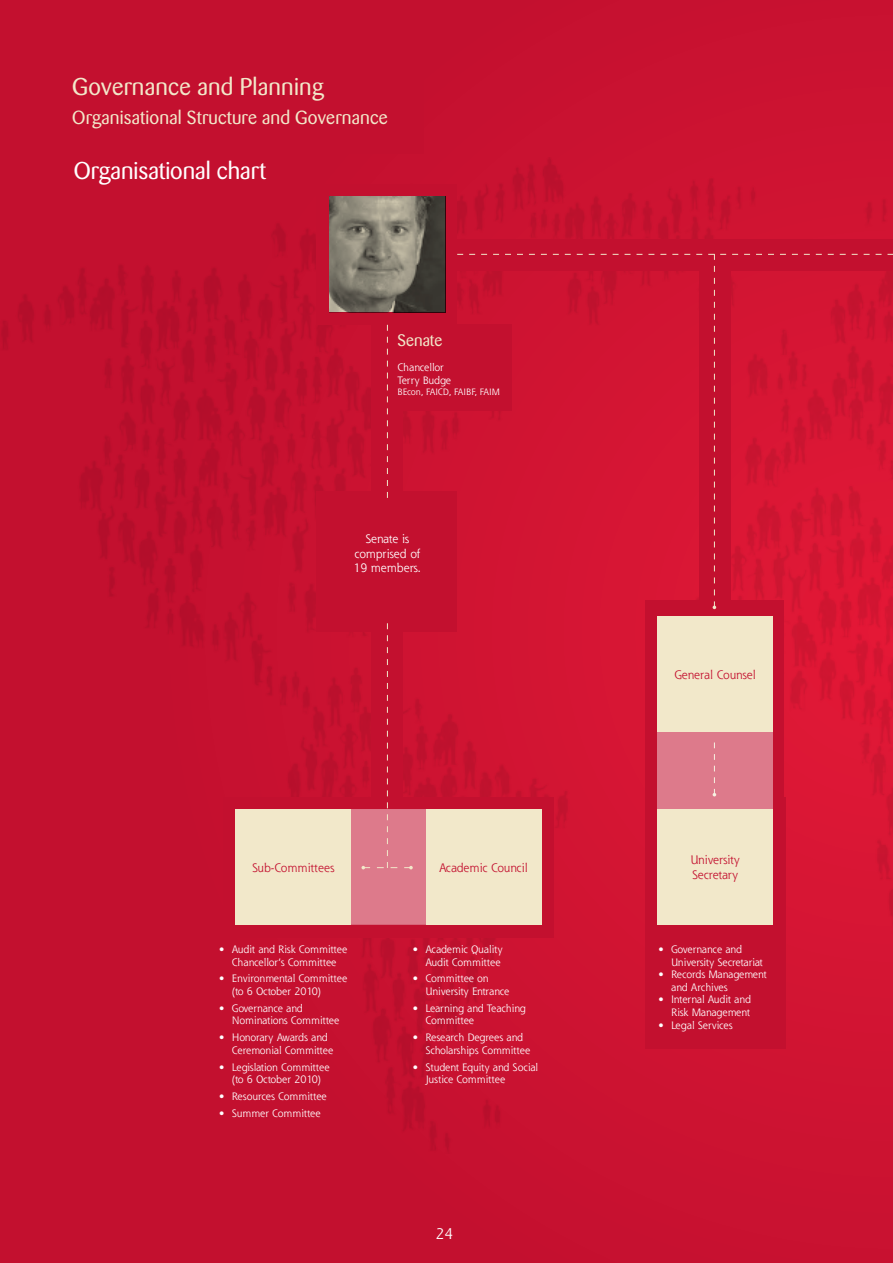
<style>
.page{position:relative;width:893px;height:1263px;background:#c3102f}
.page>*{position:absolute;margin:0;border:0;box-sizing:border-box;transform-origin:0 0}
.t1{font:24px "Barmeno BQ";letter-spacing:.01em;color:#f2e8ca}
.t2{font:24px "Barmeno BQ";color:#fff}
.t3{font:18.75px "Barmeno BQ";letter-spacing:.01em;color:#f2e8ca}
.t4{font:16.5px "Barmeno BQ";color:#f2e8ca}
.t5{font:15px "Shannon Std";color:#fff}
.t6{font:12px/14.4px "Shannon Std";letter-spacing:-.02em;color:#c3102f}
.t7{font:12px/14.4px "Shannon Std";color:#fff;text-align:center}
.t8{font:12px "Shannon Std";color:#c3102f}
.t9{font:10.5px/12.6px "Shannon Std";color:#fff}
.t10{font:10.5px/12.6px "Shannon Std";letter-spacing:-.02em;color:#fff}
.t11{font:9px "Shannon Std";color:#fff}
</style>
<div class="page">
<img style="left:1px;top:159px;width:892px;height:991px">
<div style="left:426px;top:239px;width:467px;height:32px;background:#c3102f"></div>
<div style="left:317px;top:185px;width:140px;height:140px;background:#c3102f"></div>
<div style="left:317px;top:491px;width:140px;height:140px;background:#c3102f"></div>
<div style="left:223px;top:797px;width:140px;height:140px;background:#c3102f"></div>
<div style="left:645px;top:797px;width:140px;height:252px;background:#c3102f"></div>
<div style="left:361px;top:797px;width:192px;height:140px;background:#c3102f"></div>
<div style="left:645px;top:600px;width:139px;height:337px;background:#c3102f"></div>
<div style="left:235px;top:809px;width:306px;height:116px;background:#dd7a8b"></div>
<div style="left:235px;top:809px;width:116px;height:116px;background:#f2e8ca"></div>
<div style="left:426px;top:809px;width:115px;height:116px;background:#f2e8ca"></div>
<img style="left:330px;top:196px;width:115px;height:116px">
<div style="left:387px;top:324px;width:125px;height:86px;background:#c3102f"></div>
<svg style="left:457px;top:254px;width:436px;height:355px"></svg>
<svg style="left:361px;top:325px;width:52px;height:544px"></svg>
<div style="left:657px;top:716px;width:116px;height:98px;background:#dd7a8b"></div>
<div style="left:657px;top:809px;width:116px;height:116px;background:#f2e8ca"></div>
<div style="left:657px;top:617px;width:116px;height:115px;background:#f2e8ca"></div>
<h1 class="t1" style="left:72px;top:73px;width:253px">Governance and Planning</h1>
<h2 class="t3" style="left:72px;top:106px;width:317px">Organisational Structure and Governance</h2>
<h1 class="t2" style="left:74px;top:157px;width:194px">Organisational chart</h1>
<h3 class="t4" style="left:398px;top:331px;width:46px">Senate</h3>
<p class="t10" style="left:398px;top:361px;width:55px">Chancellor<br>Terry Budge</p>
<p class="t11" style="left:398px;top:386px;width:104px">BEcon, FAICD, FAIBF, FAIM</p>
<p class="t7" style="left:354px;top:532px;width:69px">Senate is comprised of<br>19 members.</p>
<p class="t8" style="left:252px;top:860px;width:84px">Sub-Committees</p>
<p class="t6" style="left:439px;top:860px;width:90px">Academic Council</p>
<p class="t9" style="left:219px;top:943px;width:130px;text-align:center">• Audit and Risk Committee<br>Chancellor’s Committee</p>
<p class="t9" style="left:232px;top:972px;width:117px;text-indent:-13px">• Environmental Committee (to 6 October 2010)</p>
<p class="t10" style="left:232px;top:1001px;width:109px;text-indent:-13px">• Governance and<br>Nominations Committee</p>
<p class="t10" style="left:232px;top:1031px;width:103px;text-indent:-13px">• Honorary Awards and<br>Ceremonial Committee</p>
<p class="t10" style="left:219px;top:1060px;width:112px;text-align:center">• Legislation Committee (to 6 October 2010)</p>
<p class="t9" style="left:219px;top:1090px;width:109px">• Resources Committee</p>
<p class="t9" style="left:219px;top:1107px;width:103px">• Summer Committee</p>
<p class="t10" style="left:413px;top:943px;width:91px;text-align:right">• Academic Quality<br>Audit Committee</p>
<p class="t9" style="left:426px;top:972px;width:85px;text-indent:-13px">• Committee on<br>University Entrance</p>
<p class="t9" style="left:426px;top:1001px;width:102px;text-indent:-13px">• Learning and Teaching<br>Committee</p>
<p class="t9" style="left:426px;top:1031px;width:106px;text-indent:-13px">• Research Degrees and<br>Scholarships Committee</p>
<p class="t9" style="left:426px;top:1060px;width:114px;text-indent:-13px">• Student Equity and Social<br>Justice Committee</p>
<h3 class="t5" style="left:436px;top:1224px;width:19px">24</h3>
<p class="t6" style="left:674px;top:667px;width:83px">General Counsel</p>
<p class="t6" style="left:690px;top:853px;width:51px">University<br>Secretary</p>
<p class="t10" style="left:671px;top:943px;width:93px;text-indent:-13px">• Governance and<br>University Secretariat</p>
<p class="t9" style="left:671px;top:968px;width:97px;text-indent:-13px">• Records Management and Archives</p>
<p class="t10" style="left:658px;top:993px;width:94px;text-align:right">• Internal Audit and<br>Risk Management</p>
<p class="t9" style="left:658px;top:1018px;width:76px">• Legal Services</p>
</div>
